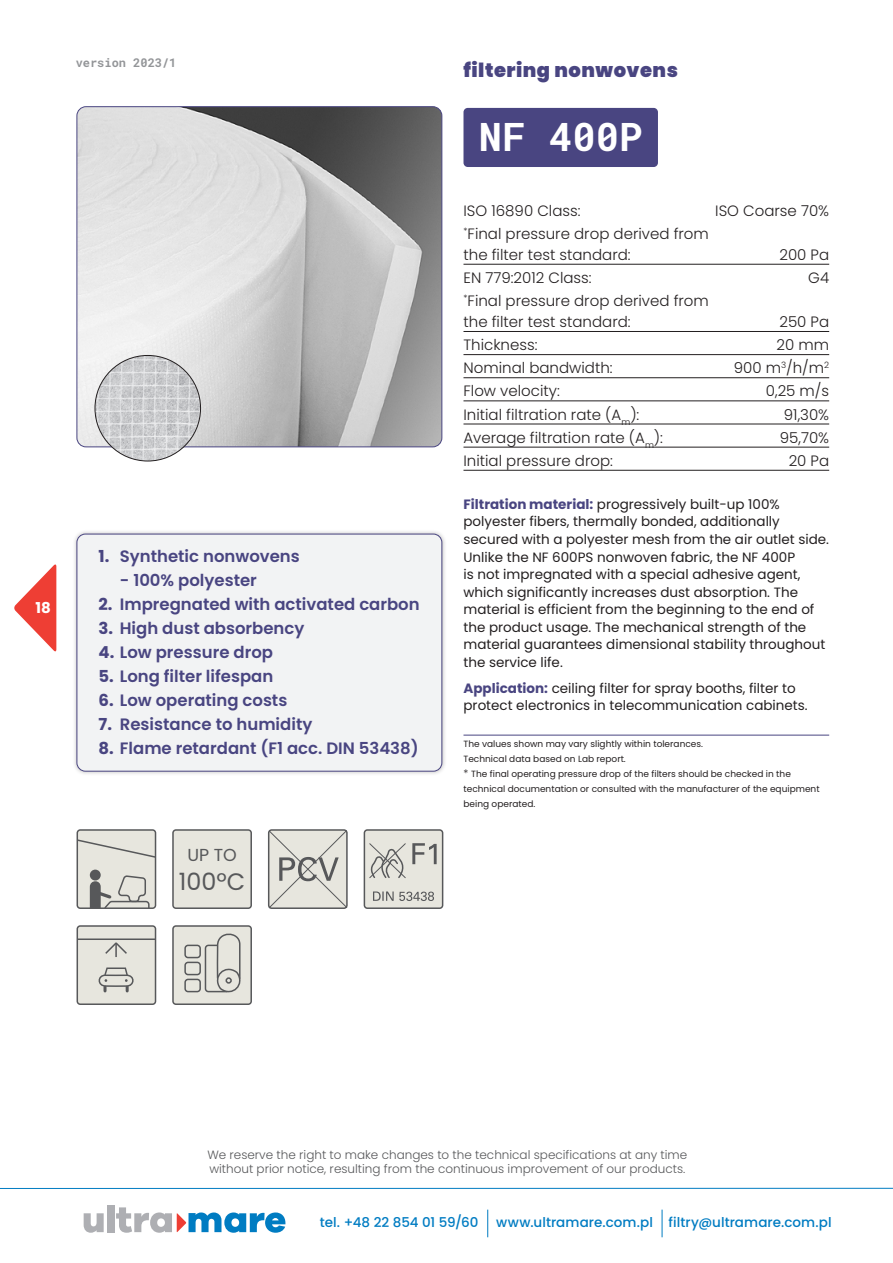
<style>
.page{position:relative;width:893px;height:1263px;background:#fff}
.page>*{position:absolute;margin:0;border:0;box-sizing:border-box;transform-origin:0 0}
.product_name{font:700 39px "Roboto Mono";color:#fff}
.t1{font:23.85px "Poppins";color:#57585a}
.t2{font:900 19.5px "Poppins";letter-spacing:.025em;color:#494581}
.t3{font:17.4px "Poppins";color:#57585a}
.t4{font:600 16.5px "Poppins";color:#494581}
.dane{font:300 15px/21px "Poppins";color:#231f20}
.dane_bez_linii{font:300 15px "Poppins";color:#231f20}
.t5{font:700 15px "Poppins";color:#fff}
.text{font:13.5px/17.5px "Poppins";color:#231f20}
.t6{font:500 13.5px "Poppins";letter-spacing:.005em;color:#007cc2}
.t7{font:300 12px/14.4px "Poppins";color:#57585a}
.t8{font:700 12px "Roboto Mono";color:#939598}
.adnotacja{font:9px/15px "Poppins";color:#231f20}
.s1{font-weight:700}
.s2{font-weight:700;color:#494581}
.s3{font-weight:300;font-size:10.5px}
</style>
<div class="page">
<svg style="left:84px;top:1213px;width:20px;height:20px"></svg>
<div style="left:107px;top:1205px;width:7px;height:27px;background:#aeafb3"></div>
<svg style="left:116px;top:1207px;width:169px;height:26px"></svg>
<svg style="left:14px;top:564px;width:42px;height:88px"></svg>
<hr style="left:0;top:1188px;width:893px;height:1px;background:#007cc2">
<svg style="left:487px;top:1209px;width:1px;height:28px"></svg>
<svg style="left:662px;top:1209px;width:1px;height:28px"></svg>
<img style="left:77px;top:107px;width:365px;height:340px">
<div style="left:77px;top:106px;width:365px;height:341px;border:1px solid #494581;border-radius:9px"></div>
<div style="left:463px;top:108px;width:195px;height:59px;background:#494581;border-radius:4px"></div>
<div style="left:72px;top:529px;width:375px;height:247px;background:#231f20;opacity:.3"></div>
<div style="left:77px;top:534px;width:365px;height:237px;background:#f2f3f4;border-radius:9px"></div>
<div style="left:77px;top:534px;width:365px;height:237px;border:1px solid #494581;border-radius:9px"></div>
<img style="left:95px;top:355px;width:106px;height:106px;border-radius:53px">
<hr style="left:463px;top:264px;width:366px;height:1px;background:#231f20">
<hr style="left:463px;top:331px;width:366px;height:1px;background:#231f20">
<hr style="left:463px;top:354px;width:366px;height:1px;background:#231f20">
<hr style="left:463px;top:377px;width:366px;height:1px;background:#231f20">
<hr style="left:463px;top:401px;width:366px;height:1px;background:#231f20">
<hr style="left:463px;top:424px;width:366px;height:1px;background:#231f20">
<hr style="left:463px;top:447px;width:366px;height:1px;background:#231f20">
<hr style="left:463px;top:470px;width:366px;height:1px;background:#231f20">
<hr style="left:463px;top:735px;width:366px;height:1px;background:#494581">
<div style="left:77px;top:830px;width:79px;height:78px;background:#e7e6de;border-radius:3px"></div>
<div style="left:77px;top:829px;width:79px;height:80px;border:2px solid #57585a;border-radius:3px"></div>
<svg style="left:77px;top:838px;width:79px;height:21px"></svg>
<div style="left:90px;top:869px;width:11px;height:11px;background:#57585a;border-radius:50%"></div>
<svg style="left:90px;top:874px;width:60px;height:35px"></svg>
<div style="left:173px;top:830px;width:78px;height:78px;background:#e7e6de;border-radius:3px"></div>
<div style="left:172px;top:829px;width:80px;height:80px;border:2px solid #57585a;border-radius:3px"></div>
<svg style="left:268px;top:829px;width:80px;height:80px;background:#cdcdc7"></svg>
<div style="left:364px;top:830px;width:79px;height:78px;background:#e7e6de;border-radius:3px"></div>
<div style="left:364px;top:829px;width:79px;height:80px;border:2px solid #57585a;border-radius:3px"></div>
<svg style="left:373px;top:891px;width:61px;height:10px"></svg>
<svg style="left:369px;top:843px;width:68px;height:35px"></svg>
<div style="left:77px;top:926px;width:79px;height:78px;background:#e7e6de;border-radius:3px"></div>
<div style="left:77px;top:925px;width:79px;height:80px;border:2px solid #57585a;border-radius:3px"></div>
<svg style="left:98px;top:967px;width:36px;height:24px"></svg>
<hr style="left:77px;top:938px;width:79px;height:2px;background:#57585a">
<svg style="left:105px;top:942px;width:22px;height:15px"></svg>
<div style="left:173px;top:926px;width:78px;height:78px;background:#e7e6de;border-radius:3px"></div>
<div style="left:172px;top:925px;width:80px;height:80px;border:2px solid #57585a;border-radius:3px"></div>
<div style="left:184px;top:979px;width:17px;height:13px;border:2px solid #57585a;border-radius:3px"></div>
<div style="left:205px;top:945px;width:25px;height:47px;border:2px solid #57585a;border-radius:3px"></div>
<svg style="left:212px;top:933px;width:29px;height:60px"></svg>
<div style="left:184px;top:945px;width:17px;height:13px;border:2px solid #57585a;border-radius:3px"></div>
<div style="left:184px;top:962px;width:17px;height:13px;border:2px solid #57585a;border-radius:3px"></div>
<div style="left:225px;top:977px;width:7px;height:7px;border:2px solid #57585a;border-radius:50%"></div>
<p class="t5" style="left:36px;top:599px;width:17px">18</p>
<p class="t8" style="left:76px;top:54px;width:102px">version 2023/1</p>
<h3 class="t2" style="left:463px;top:59px;width:216px">filtering nonwovens</h3>
<p class="product_name" style="left:479px;top:110px;width:165px">NF 400P</p>
<p class="dane_bez_linii" style="left:463px;top:202px;width:119px">ISO 16890 Class:</p>
<p class="dane_bez_linii" style="left:715px;top:202px;width:115px">ISO Coarse 70%</p>
<p class="dane" style="left:463px;top:223px;width:247px"><sup>*</sup>Final pressure drop derived from the filter test standard:</p>
<p class="dane" style="left:779px;top:244px;width:51px">200 Pa</p>
<p class="t4" style="left:99px;top:546px;width:203px"><span class="s1">1.</span> Synthetic nonwovens</p>
<p class="t4" style="left:120px;top:570px;width:139px">- 100% polyester</p>
<p class="t4" style="left:99px;top:594px;width:323px"><span class="s1">2.</span> Impregnated with activated carbon</p>
<p class="t4" style="left:99px;top:618px;width:207px"><span class="s1">3.</span> High dust absorbency</p>
<p class="t4" style="left:99px;top:642px;width:176px"><span class="s1">4.</span> Low pressure drop</p>
<p class="t4" style="left:99px;top:666px;width:176px"><span class="s1">5.</span> Long filter lifespan</p>
<p class="t4" style="left:99px;top:690px;width:190px"><span class="s1">6.</span> Low operating costs</p>
<p class="t4" style="left:99px;top:714px;width:215px"><span class="s1">7.</span> Resistance to humidity</p>
<p class="t4" style="left:99px;top:738px;width:322px"><span class="s1">8.</span> Flame retardant (F1 acc. DIN 53438)</p>
<p class="t3" style="left:187px;top:844px;width:51px">UP TO</p>
<p class="t1" style="left:179px;top:868px;width:68px">100ºC</p>
<p class="dane_bez_linii" style="left:463px;top:269px;width:130px">EN 779:2012 Class:</p>
<p class="dane_bez_linii" style="left:808px;top:269px;width:22px">G4</p>
<p class="dane" style="left:463px;top:290px;width:247px"><sup>*</sup>Final pressure drop derived from the filter test standard:</p>
<p class="dane" style="left:779px;top:311px;width:51px">250 Pa</p>
<p class="dane" style="left:463px;top:334px;width:76px">Thickness:</p>
<p class="dane" style="left:777px;top:334px;width:54px">20 mm</p>
<p class="dane" style="left:463px;top:358px;width:151px">Nominal bandwidth:</p>
<p class="dane" style="left:734px;top:358px;width:97px">900 m<sup>3</sup>/h/m<sup>2</sup></p>
<p class="dane" style="left:463px;top:381px;width:98px">Flow velocity:</p>
<p class="dane" style="left:766px;top:381px;width:65px">0,25 m/s</p>
<p class="dane" style="left:463px;top:404px;width:177px">Initial filtration rate (A<sub>m</sub>):</p>
<p class="dane" style="left:784px;top:404px;width:47px">91,30%</p>
<p class="dane" style="left:463px;top:427px;width:201px">Average filtration rate (A<sub>m</sub>):</p>
<p class="dane" style="left:780px;top:427px;width:51px">95,70%</p>
<p class="dane" style="left:463px;top:450px;width:151px">Initial pressure drop:</p>
<p class="dane" style="left:789px;top:450px;width:42px">20 Pa</p>
<p class="text" style="left:463px;top:495px;width:367px"><span class="s2">Filtration material:</span> progressively built-up 100% polyester fibers, thermally bonded, additionally secured with a polyester mesh from the air outlet side.<br>Unlike the NF 600PS nonwoven fabric, the NF 400P<br>is not impregnated with a special adhesive agent, which significantly increases dust absorption. The material is efficient from the beginning to the end of the product usage. The mechanical strength of the material guarantees dimensional stability throughout the service life.</p>
<p class="text" style="left:463px;top:679px;width:346px"><span class="s2">Application:</span> ceiling filter for spray booths, filter to protect electronics in telecommunication cabinets.</p>
<p class="adnotacja" style="left:463px;top:736px;width:241px">The values shown may vary slightly within tolerances.</p>
<p class="adnotacja" style="left:463px;top:751px;width:164px">Technical data based on Lab report.</p>
<p class="adnotacja" style="left:463px;top:766px;width:358px"><span class="s3">*</span> The final operating pressure drop of the filters should be checked in the technical documentation or consulted with the manufacturer of the equipment being operated.</p>
<p class="t7" style="left:207px;top:1148px;width:481px">We reserve the right to make changes to the technical specifications at any time without prior notice, resulting from the continuous improvement of our products.</p>
<p class="t6" style="left:320px;top:1215px;width:160px">tel. +48 22 854 01 59/60</p>
<p class="t6" style="left:496px;top:1215px;width:337px">www.ultramare.com.pl filtry@ultramare.com.pl</p>
</div>
